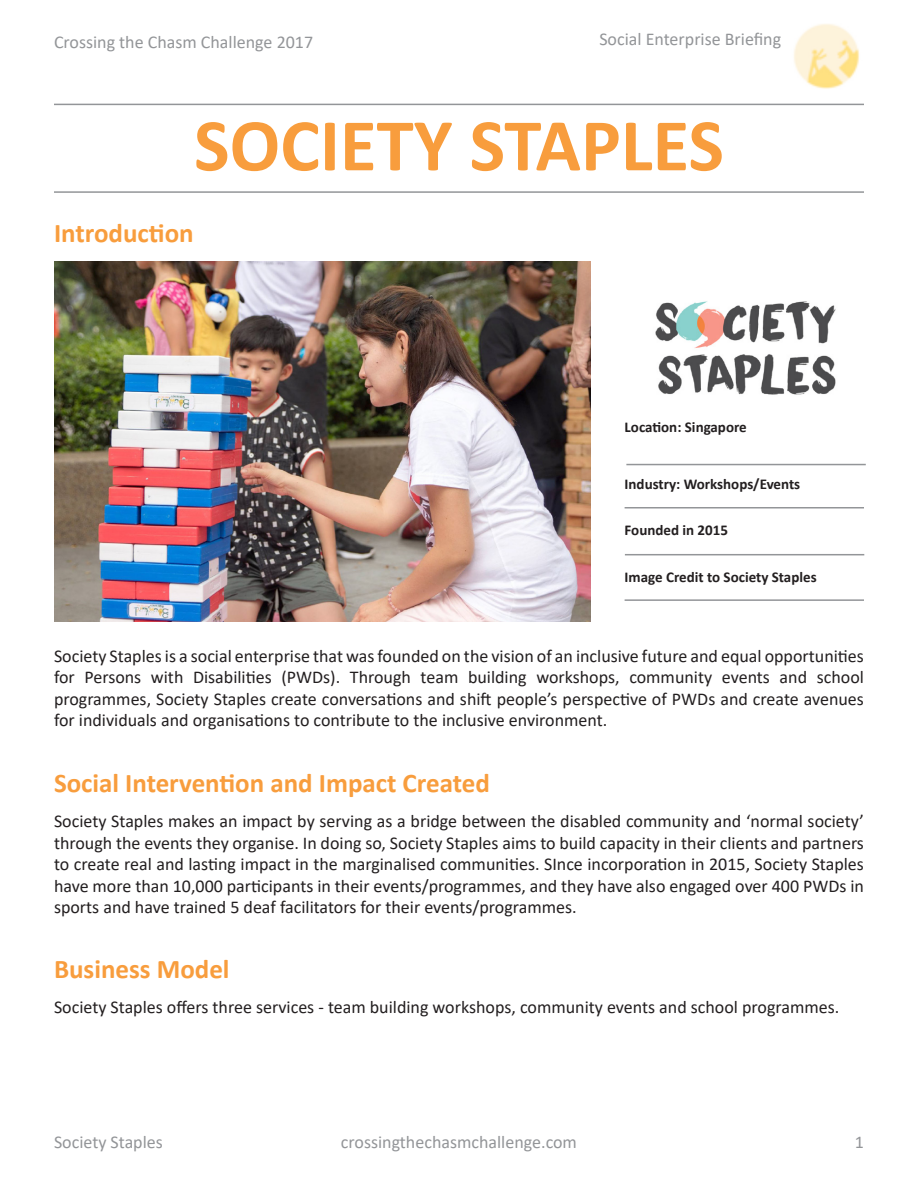
<style>
.page{position:relative;width:918px;height:1188px;background:#fff}
.page>*{position:absolute;margin:0;border:0;box-sizing:border-box;transform-origin:0 0}
.t1{font:700 75px "Calibri";color:#f89d3d}
.t2{font:700 27px "Calibri";color:#f89d3d}
.t3{font:18px/21.6px "Calibri";color:#231f20;text-align:justify}
.t4{font:18px "Calibri";color:#939598}
.t5{font:700 15px "Calibri";color:#231f20}
</style>
<div class="page">
<img style="left:794px;top:24px;width:65px;height:65px">
<hr style="left:54px;top:104px;width:810px;height:1px;background:#939598">
<hr style="left:54px;top:191px;width:810px;height:2px;background:#939598">
<img style="left:54px;top:262px;width:536px;height:360px">
<img style="left:655px;top:301px;width:181px;height:94px">
<hr style="left:626px;top:464px;width:240px;height:1px;background:#939598">
<hr style="left:625px;top:507px;width:239px;height:1px;background:#939598">
<hr style="left:625px;top:554px;width:239px;height:1px;background:#939598">
<hr style="left:625px;top:599px;width:239px;height:2px;background:#939598">
<p class="t4" style="left:54px;top:29px;width:261px">Crossing the Chasm Challenge 2017</p>
<p class="t4" style="left:599px;top:26px;width:183px">Social Enterprise Briefing</p>
<p class="t1" style="left:194px;top:92px;width:531px">SOCIETY STAPLES</p>
<p class="t2" style="left:54px;top:214px;width:141px">Introduction</p>
<p class="t5" style="left:625px;top:416px;width:124px">Location: Singapore</p>
<p class="t5" style="left:625px;top:474px;width:177px">Industry: Workshops/Events</p>
<p class="t5" style="left:625px;top:520px;width:105px">Founded in 2015</p>
<p class="t5" style="left:625px;top:567px;width:194px">Image Credit to Society Staples</p>
<p class="t3" style="left:54px;top:644px;width:812px">Society Staples is a social enterprise that was founded on the vision of an inclusive future and equal opportunities for Persons with Disabilities (PWDs). Through team building workshops, community events and school programmes, Society Staples create conversations and shift people’s perspective of PWDs and create avenues for individuals and organisations to contribute to the inclusive environment.</p>
<p class="t2" style="left:54px;top:764px;width:437px">Social Intervention and Impact Created</p>
<p class="t3" style="left:54px;top:810px;width:812px">Society Staples makes an impact by serving as a bridge between the disabled community and ‘normal society’ through the events they organise. In doing so, Society Staples aims to build capacity in their clients and partners to create real and lasting impact in the marginalised communities. SInce incorporation in 2015, Society Staples have more than 10,000 participants in their events/programmes, and they have also engaged over 400 PWDs in sports and have trained 5 deaf facilitators for their events/programmes.</p>
<p class="t2" style="left:54px;top:950px;width:177px">Business Model</p>
<p class="t3" style="left:54px;top:996px;width:787px">Society Staples offers three services - team building workshops, community events and school programmes.</p>
<p class="t4" style="left:54px;top:1129px;width:110px">Society Staples</p>
<p class="t4" style="left:341px;top:1129px;width:238px">crossingthechasmchallenge.com</p>
<p class="t4" style="left:855px;top:1129px;width:11px">1</p>
</div>
